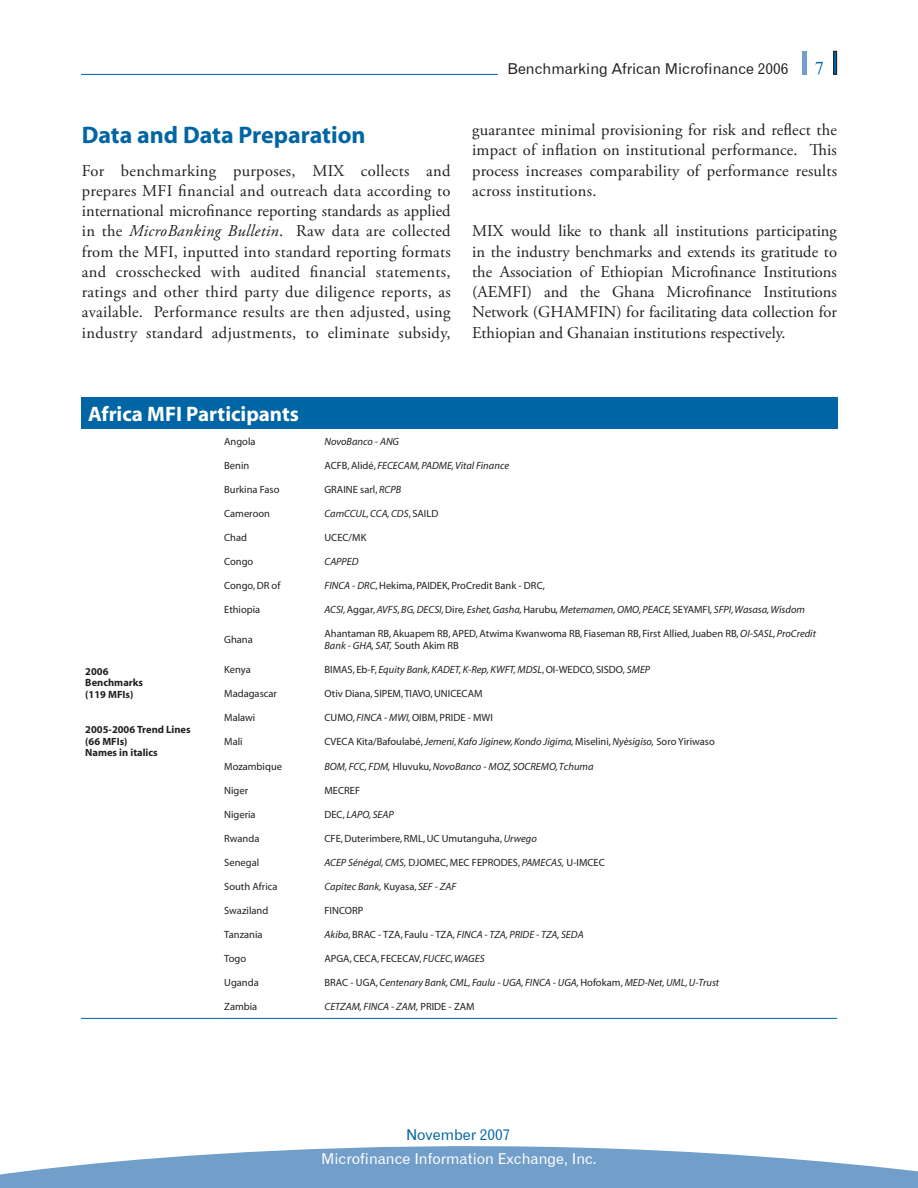
<style>
.page{position:relative;width:918px;height:1188px;background:#fff}
.page>*{position:absolute;margin:0;border:0;box-sizing:border-box;transform-origin:0 0}
.t1{font:700 24px "Myriad";color:#0065a4}
.t2{font:700 21px "Myriad";color:#fff}
.t3{font:16.5px/20.2px "Adobe Garamond Pro";letter-spacing:.01em;color:#231f20;text-align:justify}
.t4{font:15px "Gothic 720 BT Roman B";color:#fff}
.t5{font:15px "Gothic 720 BT Roman B";color:#231f20}
.t6{font:15px "Gothic 720 BT Roman B";color:#0065a4}
.t7{font:10.5px/11.7px "Myriad";color:#231f20}
.t8{font:italic 10.5px "Myriad";color:#231f20}
.t9{font:700 10.5px/11.7px "Myriad";color:#231f20}
.s1{font-style:italic}
.s2{font-style:normal}
</style>
<div class="page">
<svg style="left:0;top:1146px;width:918px;height:42px;fill:#729eca"></svg>
<hr style="left:81px;top:74px;width:417px;height:1px;background:#0065a4">
<div style="left:834px;top:51px;width:3px;height:23px;border:1px solid #231f20"></div>
<div style="left:802px;top:51px;width:5px;height:23px;background:#729eca"></div>
<div style="left:81px;top:397px;width:756px;height:32px;background:#0065a4"></div>
<hr style="left:81px;top:1018px;width:139px;height:1px;background:#0065a4">
<hr style="left:220px;top:1018px;width:100px;height:1px;background:#0065a4">
<hr style="left:320px;top:1018px;width:517px;height:1px;background:#0065a4">
<h1 class="t1" style="left:82px;top:122px;width:285px">Data and Data Preparation</h1>
<p class="t3" style="left:82px;top:161px;width:370px">For benchmarking purposes, MIX collects and prepares MFI financial and outreach data according to international microfinance reporting standards as applied in the <span class="s1">MicroBanking Bulletin</span>. Raw data are collected from the MFI, inputted into standard reporting formats and crosschecked with audited financial statements, ratings and other third party due diligence reports, as available. Performance results are then adjusted, using industry standard adjustments, to eliminate subsidy,</p>
<p class="t5" style="left:507px;top:60px;width:283px">Benchmarking African Microfinance 2006</p>
<p class="t3" style="left:472px;top:120px;width:366px">guarantee minimal provisioning for risk and reflect the impact of inflation on institutional performance. This process increases comparability of performance results across institutions.</p>
<p class="t3" style="left:472px;top:221px;width:366px">MIX would like to thank all institutions participating in the industry benchmarks and extends its gratitude to the Association of Ethiopian Microfinance Institutions (AEMFI) and the Ghana Microfinance Institutions Network (GHAMFIN) for facilitating data collection for Ethiopian and Ghanaian institutions respectively.</p>
<p class="t2" style="left:88px;top:403px;width:212px">Africa MFI Participants</p>
<p class="t9" style="left:85px;top:666px;width:59px">2006<br>Benchmarks (119 MFIs)</p>
<p class="t9" style="left:85px;top:724px;width:107px">2005-2006 Trend Lines (66 MFIs)<br>Names in italics</p>
<p class="t7" style="left:224px;top:436px;width:33px">Angola</p>
<p class="t8" style="left:325px;top:436px;width:76px">NovoBanco - ANG</p>
<p class="t7" style="left:224px;top:460px;width:27px">Benin</p>
<p class="t8" style="left:325px;top:460px;width:186px"><span class="s2">ACFB, Alidé,</span> FECECAM, PADME, Vital Finance</p>
<p class="t7" style="left:224px;top:484px;width:57px">Burkina Faso</p>
<p class="t7" style="left:325px;top:484px;width:78px">GRAINE sarl, <span class="s1">RCPB</span></p>
<p class="t7" style="left:224px;top:508px;width:47px">Cameroon</p>
<p class="t8" style="left:325px;top:508px;width:115px">CamCCUL, CCA, CDS<span class="s2">, SAILD</span></p>
<p class="t7" style="left:224px;top:532px;width:24px">Chad</p>
<p class="t7" style="left:325px;top:532px;width:43px">UCEC/MK</p>
<p class="t7" style="left:224px;top:556px;width:31px">Congo</p>
<p class="t8" style="left:325px;top:557px;width:36px">CAPPED</p>
<p class="t7" style="left:224px;top:580px;width:58px">Congo, DR of</p>
<p class="t7" style="left:325px;top:580px;width:222px"><span class="s1">FINCA - DRC</span>, Hekima, PAIDEK, ProCredit Bank - DRC,</p>
<p class="t7" style="left:224px;top:604px;width:38px">Ethiopia</p>
<p class="t8" style="left:325px;top:605px;width:482px">ACSI, <span class="s2">Aggar</span>, AVFS, BG, DECSI, <span class="s2">Dire</span>, Eshet, Gasha, <span class="s2">Harubu</span>, Metemamen, OMO, PEACE, <span class="s2">SEYAMFI</span>, SFPI, Wasasa, Wisdom</p>
<p class="t7" style="left:224px;top:634px;width:30px">Ghana</p>
<p class="t7" style="left:325px;top:629px;width:493px">Ahantaman RB, Akuapem RB, APED, Atwima Kwanwoma RB, Fiaseman RB, First Allied, Juaben RB, <span class="s1">OI-SASL, ProCredit<br>Bank - GHA, SAT,</span> South Akim RB</p>
<p class="t7" style="left:224px;top:664px;width:28px">Kenya</p>
<p class="t8" style="left:325px;top:665px;width:327px"><span class="s2">BIMAS, Eb-F,</span> Equity Bank, KADET, K-Rep, KWFT, MDSL<span class="s2">, OI-WEDCO, SISDO,</span> SMEP</p>
<p class="t7" style="left:224px;top:688px;width:54px">Madagascar</p>
<p class="t7" style="left:325px;top:688px;width:160px">Otiv Diana, SIPEM, TIAVO, UNICECAM</p>
<p class="t7" style="left:224px;top:712px;width:33px">Malawi</p>
<p class="t7" style="left:325px;top:712px;width:170px">CUMO, <span class="s1">FINCA - MWI,</span> OIBM, PRIDE - MWI</p>
<p class="t7" style="left:224px;top:737px;width:20px">Mali</p>
<p class="t7" style="left:325px;top:737px;width:392px">CVECA Kita/Bafoulabé, <span class="s1">Jemeni, Kafo Jiginew, Kondo Jigima,</span> Miselini, <span class="s1">Nyèsigiso,</span> Soro Yiriwaso</p>
<p class="t7" style="left:224px;top:761px;width:59px">Mozambique</p>
<p class="t8" style="left:325px;top:761px;width:270px">BOM, FCC, FDM, <span class="s2">Hluvuku</span>, NovoBanco - MOZ, SOCREMO, Tchuma</p>
<p class="t7" style="left:224px;top:785px;width:25px">Niger</p>
<p class="t7" style="left:325px;top:785px;width:37px">MECREF</p>
<p class="t7" style="left:224px;top:809px;width:33px">Nigeria</p>
<p class="t8" style="left:325px;top:809px;width:71px"><span class="s2">DEC,</span> LAPO, SEAP</p>
<p class="t7" style="left:224px;top:833px;width:37px">Rwanda</p>
<p class="t7" style="left:325px;top:833px;width:214px">CFE, Duterimbere, RML, UC Umutanguha, <span class="s1">Urwego</span></p>
<p class="t7" style="left:224px;top:857px;width:36px">Senegal</p>
<p class="t7" style="left:325px;top:857px;width:282px"><span class="s1">ACEP Sénégal, CMS,</span> DJOMEC, MEC FEPRODES, <span class="s1">PAMECAS,</span> U-IMCEC</p>
<p class="t7" style="left:224px;top:881px;width:55px">South Africa</p>
<p class="t8" style="left:325px;top:881px;width:133px">Capitec Bank, <span class="s2">Kuyasa,</span> SEF - ZAF</p>
<p class="t7" style="left:224px;top:905px;width:46px">Swaziland</p>
<p class="t7" style="left:325px;top:905px;width:40px">FINCORP</p>
<p class="t7" style="left:224px;top:929px;width:40px">Tanzania</p>
<p class="t8" style="left:325px;top:929px;width:261px">Akiba, <span class="s2">BRAC - TZA, Faulu - TZA,</span> FINCA - TZA, PRIDE - TZA, SEDA</p>
<p class="t7" style="left:224px;top:953px;width:23px">Togo</p>
<p class="t7" style="left:325px;top:953px;width:162px">APGA, CECA, FECECAV, <span class="s1">FUCEC, WAGES</span></p>
<p class="t7" style="left:224px;top:977px;width:36px">Uganda</p>
<p class="t8" style="left:325px;top:977px;width:396px"><span class="s2">BRAC - UGA,</span> Centenary Bank, CML, Faulu - UGA, FINCA - UGA, <span class="s2">Hofokam,</span> MED-Net, UML, U-Trust</p>
<p class="t7" style="left:224px;top:1001px;width:35px">Zambia</p>
<p class="t8" style="left:325px;top:1002px;width:152px">CETZAM, FINCA - ZAM, <span class="s2">PRIDE - ZAM</span></p>
<p class="t6" style="left:406px;top:1126px;width:106px">November 2007</p>
<p class="t4" style="left:321px;top:1149px;width:277px">Microfinance Information Exchange, Inc.</p>
</div>
